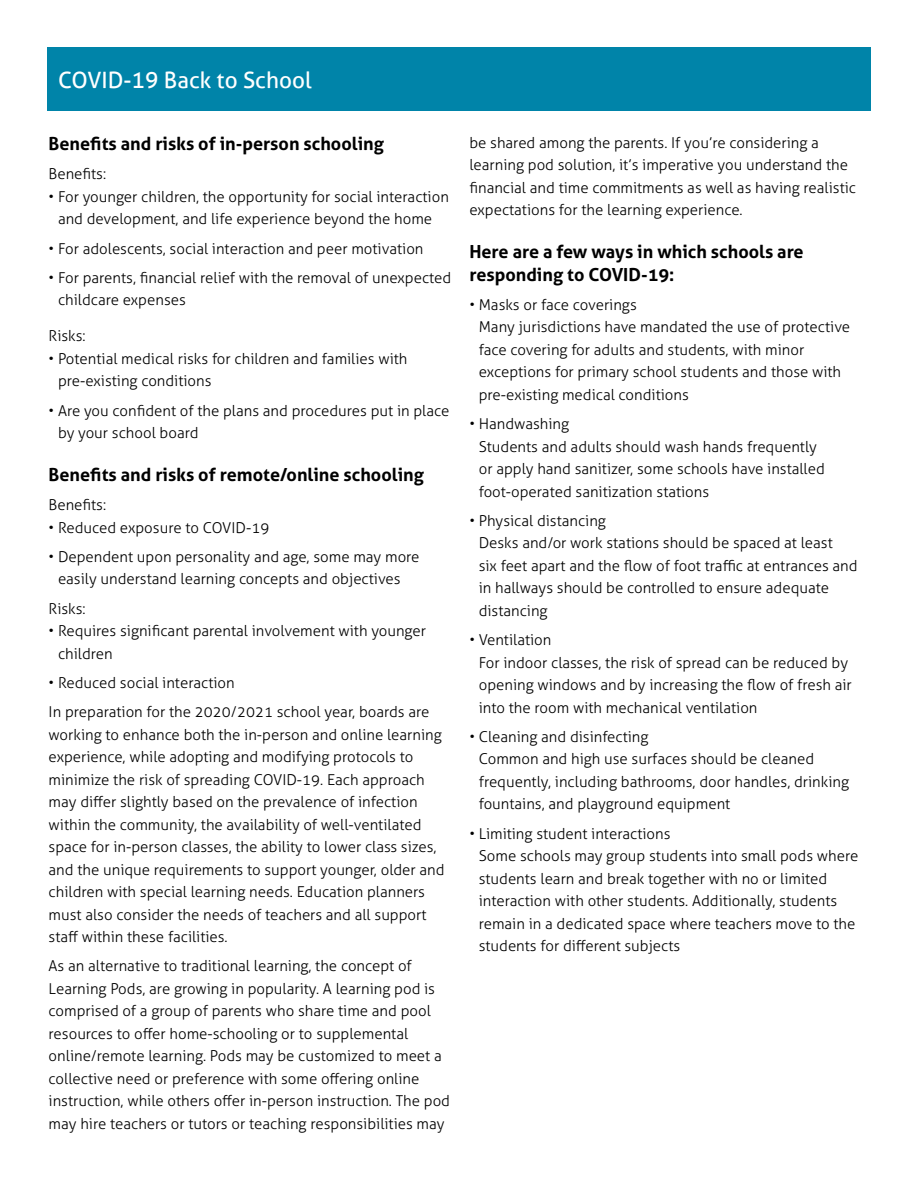
<style>
.page{position:relative;width:918px;height:1188px;background:#fff}
.page>*{position:absolute;margin:0;border:0;box-sizing:border-box;transform-origin:0 0}
.t1{font:22.5px "Aller";color:#fff}
.t2{font:700 18px/22.5px "Aller";color:#000}
.t3{font:300 15px/22.5px "Aller";color:#000}
</style>
<div class="page">
<div style="left:47px;top:47px;width:824px;height:64px;background:#0084a9"></div>
<h1 class="t1" style="left:58px;top:66px;width:255px">COVID-19 Back to School</h1>
<p class="t2" style="left:49px;top:132px;width:337px">Benefits and risks of in-person schooling</p>
<p class="t3" style="left:49px;top:163px;width:59px">Benefits:</p>
<p class="t3" style="left:49px;top:185px;width:402px;text-align:center">• For younger children, the opportunity for social interaction and development, and life experience beyond the home</p>
<p class="t3" style="left:49px;top:237px;width:376px">• For adolescents, social interaction and peer motivation</p>
<p class="t3" style="left:58px;top:266px;width:395px;text-indent:-9px">• For parents, financial relief with the removal of unexpected childcare expenses</p>
<p class="t3" style="left:49px;top:325px;width:39px">Risks:</p>
<p class="t3" style="left:58px;top:347px;width:351px;text-indent:-9px">• Potential medical risks for children and families with pre-existing conditions</p>
<p class="t3" style="left:58px;top:399px;width:393px;text-indent:-9px">• Are you confident of the plans and procedures put in place by your school board</p>
<p class="t2" style="left:49px;top:463px;width:377px">Benefits and risks of remote/online schooling</p>
<p class="t3" style="left:49px;top:494px;width:59px">Benefits:</p>
<p class="t3" style="left:49px;top:516px;width:222px">• Reduced exposure to COVID-19</p>
<p class="t3" style="left:58px;top:545px;width:363px;text-indent:-9px">• Dependent upon personality and age, some may more easily understand learning concepts and objectives</p>
<p class="t3" style="left:49px;top:597px;width:39px">Risks:</p>
<p class="t3" style="left:58px;top:620px;width:370px;text-indent:-9px">• Requires significant parental involvement with younger children</p>
<p class="t3" style="left:49px;top:668px;width:382px;line-height:29.2px">• Reduced social interaction<br>In preparation for the 2020/2021 school year, boards are</p>
<p class="t3" style="left:49px;top:723px;width:398px">working to enhance both the in-person and online learning experience, while adopting and modifying protocols to minimize the risk of spreading COVID-19. Each approach may differ slightly based on the prevalence of infection within the community, the availability of well-ventilated space for in-person classes, the ability to lower class sizes, and the unique requirements to support younger, older and children with special learning needs. Education planners must also consider the needs of teachers and all support staff within these facilities.</p>
<p class="t3" style="left:49px;top:955px;width:403px">As an alternative to traditional learning, the concept of Learning Pods, are growing in popularity. A learning pod is comprised of a group of parents who share time and pool resources to offer home-schooling or to supplemental online/remote learning. Pods may be customized to meet a collective need or preference with some offering online instruction, while others offer in-person instruction. The pod may hire teachers or tutors or teaching responsibilities may</p>
<p class="t3" style="left:469px;top:131px;width:388px">be shared among the parents. If you’re considering a learning pod solution, it’s imperative you understand the financial and time commitments as well as having realistic expectations for the learning experience.</p>
<p class="t2" style="left:469px;top:240px;width:336px">Here are a few ways in which schools are responding to COVID-19:</p>
<p class="t3" style="left:479px;top:293px;width:373px;text-indent:-9px">• Masks or face coverings<br>Many jurisdictions have mandated the use of protective face covering for adults and students, with minor exceptions for primary school students and those with pre-existing medical conditions</p>
<p class="t3" style="left:479px;top:413px;width:348px;text-indent:-9px">• Handwashing<br>Students and adults should wash hands frequently or apply hand sanitizer, some schools have installed foot-operated sanitization stations</p>
<p class="t3" style="left:479px;top:509px;width:380px;text-indent:-9px">• Physical distancing<br>Desks and/or work stations should be spaced at least<br>six feet apart and the flow of foot traffic at entrances and in hallways should be controlled to ensure adequate distancing</p>
<p class="t3" style="left:479px;top:629px;width:375px;text-indent:-9px">• Ventilation<br>For indoor classes, the risk of spread can be reduced by opening windows and by increasing the flow of fresh air into the room with mechanical ventilation</p>
<p class="t3" style="left:479px;top:725px;width:372px;text-indent:-9px">• Cleaning and disinfecting<br>Common and high use surfaces should be cleaned frequently, including bathrooms, door handles, drinking fountains, and playground equipment</p>
<p class="t3" style="left:479px;top:822px;width:381px;text-indent:-9px">• Limiting student interactions<br>Some schools may group students into small pods where students learn and break together with no or limited interaction with other students. Additionally, students remain in a dedicated space where teachers move to the students for different subjects</p>
</div>
